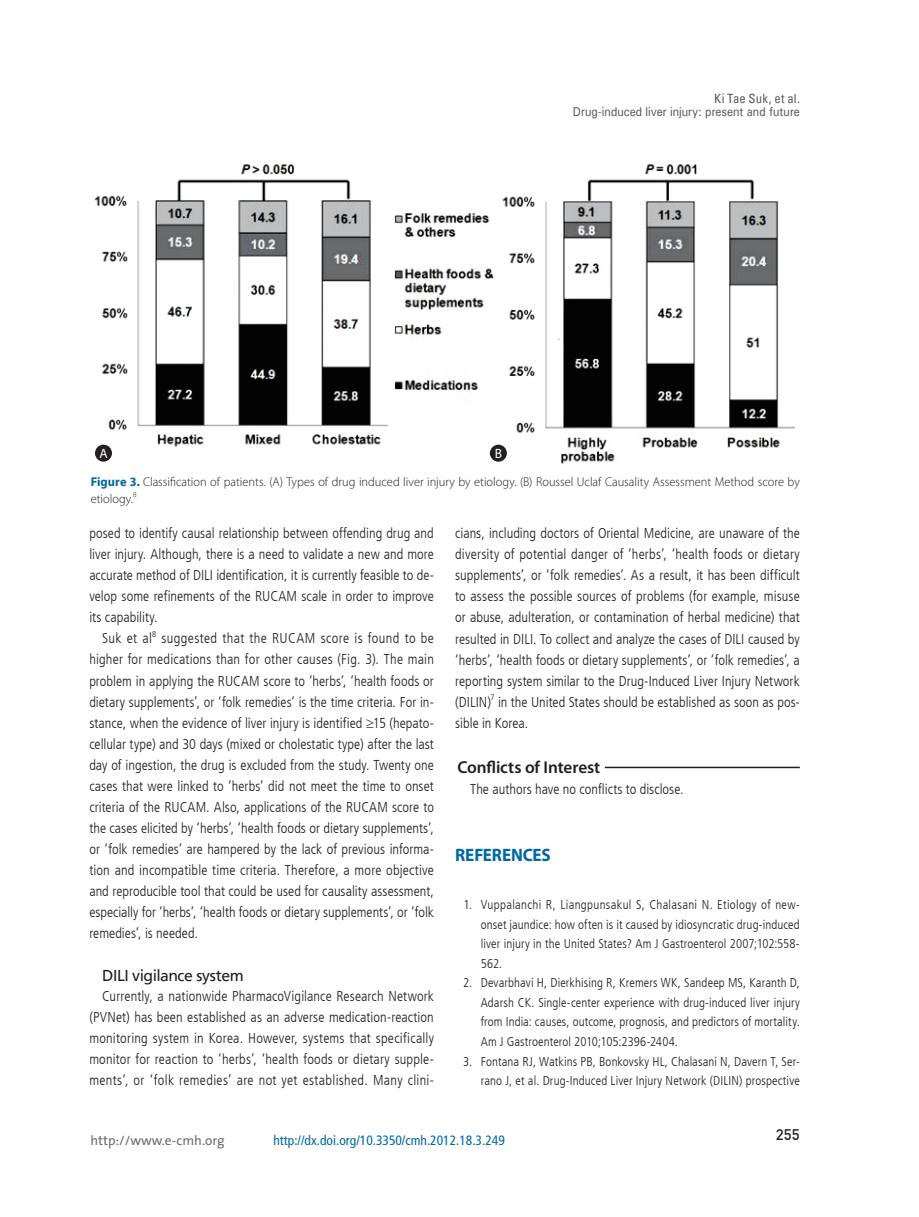
<style>
.page{position:relative;width:919px;height:1217px;background:#fff}
.page>*{position:absolute;margin:0;border:0;box-sizing:border-box;transform-origin:0 0}
.t1{font:700 18px "Myriad Pro";letter-spacing:-.005em;color:#0168a1;scale:.95 1}
.t2{font:600 17.25px "Myriad Pro";letter-spacing:-.005em;color:#231f20}
.t3{font:15.75px "Frutiger LT";letter-spacing:-.03em;color:#231f20}
.t4{font:15px "Dinmed";color:#231f20}
.t5{font:300 condensed 14.25px/21px "Frutiger LT";color:#231f20;text-align:justify}
.t6{font:condensed 13.5px "Frutiger LT";color:#0168a1}
.t7{font:13.5px "The Sans";color:#6c6d70}
.t8{font:13.5px "Myriad Pro";color:#fff}
.t9{font:300 condensed 12.75px/19.5px "Frutiger LT";letter-spacing:.01em;color:#231f20;text-align:justify}
.t10{font:300 12.75px/16.5px "Myriad Pro";color:#231f20}
.t11{font:500 12.75px "Univers";color:#57585a;scale:.88 1}
.t12{font:condensed 12.75px "Univers";letter-spacing:.01em;color:#57585a}
.t13{font:300 condensed 8.25px "Frutiger LT";color:#231f20}
.t14{font:300 7.5px "Myriad Pro";color:#231f20}
.s1{font-weight:700;color:#0168a1}
</style>
<div class="page">
<hr style="left:604px;top:766px;width:195px;height:2px;background:#231f20">
<img style="left:94px;top:164px;width:701px;height:300px">
<div style="left:95px;top:444px;width:17px;height:17px;background:#231f20;border-radius:50%"></div>
<div style="left:490px;top:444px;width:17px;height:17px;background:#231f20;border-radius:50%"></div>
<p class="t12" style="left:714px;top:90px;width:87px">Ki Tae Suk, et al.</p>
<p class="t11" style="left:573px;top:103px;width:259px">Drug-induced liver injury: present and future</p>
<p class="t8" style="left:99px;top:445px;width:10px">a</p>
<p class="t8" style="left:494px;top:445px;width:9px">B</p>
<p class="t10" style="left:91px;top:474px;width:710px"><span class="s1">Figure 3.</span> Classification of patients. (A) Types of drug induced liver injury by etiology. (B) Roussel Uclaf Causality Assessment Method score by etiology.</p>
<p class="t14" style="left:133px;top:490px;width:5px">8</p>
<p class="t5" style="left:89px;top:523px;width:346px">posed to identify causal relationship between offending drug and</p>
<p class="t5" style="left:89px;top:544px;width:346px">liver injury. Although, there is a need to validate a new and more</p>
<p class="t5" style="left:89px;top:565px;width:346px">accurate method of DILI identification, it is currently feasible to de-</p>
<p class="t5" style="left:89px;top:586px;width:346px">velop some refinements of the RUCAM scale in order to improve</p>
<p class="t5" style="left:89px;top:607px;width:70px">its capability.</p>
<p class="t5" style="left:102px;top:628px;width:51px">Suk et al</p>
<p class="t13" style="left:152px;top:629px;width:5px">8</p>
<p class="t5" style="left:89px;top:628px;width:346px;text-indent:72px">suggested that the RUCAM score is found to be higher for medications than for other causes (Fig. 3). The main problem in applying the RUCAM score to ‘herbs’, ‘health foods or dietary supplements’, or ‘folk remedies’ is the time criteria. For in&shy;stance, when the evidence of liver injury is identified ≥15 (hepato&shy;cellular type) and 30 days (mixed or cholestatic type) after the last day of ingestion, the drug is excluded from the study. Twenty one cases that were linked to ‘herbs’ did not meet the time to onset criteria of the RUCAM. Also, applications of the RUCAM score to the cases elicited by ‘herbs’, ‘health foods or dietary supplements’, or ‘folk remedies’ are hampered by the lack of previous informa&shy;tion and incompatible time criteria. Therefore, a more objective and reproducible tool that could be used for causality assessment, especially for ‘herbs’, ‘health foods or dietary supplements’, or ‘folk remedies’, is needed.</p>
<p class="t3" style="left:102px;top:966px;width:143px">DILI vigilance system</p>
<p class="t5" style="left:89px;top:985px;width:346px;text-indent:13px">Currently, a nationwide PharmacoVigilance Research Network (PVNet) has been established as an adverse medication-reaction monitoring system in Korea. However, systems that specifically monitor for reaction to ‘herbs’, ‘health foods or dietary supple&shy;ments’, or ‘folk remedies’ are not yet established. Many clini-</p>
<p class="t5" style="left:455px;top:523px;width:346px">cians, including doctors of Oriental Medicine, are unaware of the diversity of potential danger of ‘herbs’, ‘health foods or dietary supplements’, or ‘folk remedies’. As a result, it has been difficult to assess the possible sources of problems (for example, misuse or abuse, adulteration, or contamination of herbal medicine) that resulted in DILI. To collect and analyze the cases of DILI caused by ‘herbs’, ‘health foods or dietary supplements’, or ‘folk remedies’, a reporting system similar to the Drug-Induced Liver Injury Network (DILIN)</p>
<p class="t13" style="left:490px;top:692px;width:5px">7</p>
<p class="t5" style="left:455px;top:691px;width:346px;text-indent:43px">in the United States should be established as soon as pos&shy;sible in Korea.</p>
<p class="t2" style="left:457px;top:756px;width:144px">Conflicts of Interest</p>
<p class="t5" style="left:470px;top:779px;width:215px">The authors have no conflicts to disclose.</p>
<p class="t1" style="left:455px;top:842px;width:102px">REFERENCES</p>
<p class="t9" style="left:480px;top:895px;width:320px;text-indent:-17px">1. Vuppalanchi R, Liangpunsakul S, Chalasani N. Etiology of new&shy;onset jaundice: how often is it caused by idiosyncratic drug-induced liver injury in the United States? Am J Gastroenterol 2007;102:558- 562.</p>
<p class="t9" style="left:480px;top:973px;width:320px;text-indent:-18px">2. Devarbhavi H, Dierkhising R, Kremers WK, Sandeep MS, Karanth D, Adarsh CK. Single-center experience with drug-induced liver injury from India: causes, outcome, prognosis, and predictors of mortality.<br>Am J Gastroenterol 2010;105:2396-2404.</p>
<p class="t9" style="left:463px;top:1051px;width:338px;text-align:right">3. Fontana RJ, Watkins PB, Bonkovsky HL, Chalasani N, Davern T, Ser&shy;rano J, et al. Drug-Induced Liver Injury Network (DILIN) prospective</p>
<p class="t7" style="left:90px;top:1128px;width:136px">http://www.e-cmh.org</p>
<p class="t6" style="left:273px;top:1131px;width:233px">http://dx.doi.org/10.3350/cmh.2012.18.3.249</p>
<p class="t4" style="left:775px;top:1125px;width:25px">255</p>
</div>
